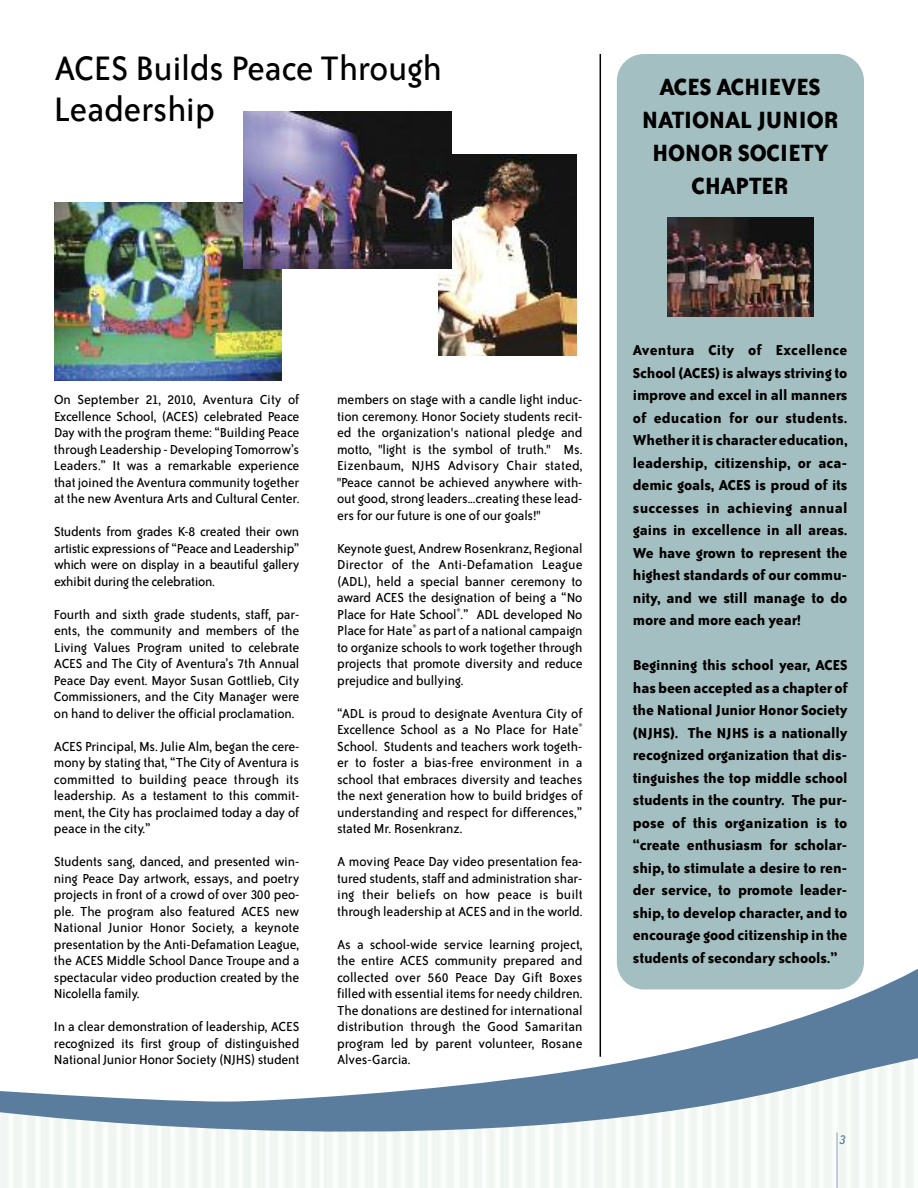
<style>
.page{position:relative;width:918px;height:1188px;background:#fff}
.page>*{position:absolute;margin:0;border:0;box-sizing:border-box;transform-origin:0 0}
.t1{font:39px/40.5px "Bailey Sans ITC";letter-spacing:-.01em;color:#000}
.t2{font:700 27px/33px "Bailey Sans ITC";letter-spacing:-.01em;color:#000;text-align:center}
.t3{font:700 16.5px/22.5px "Bailey Sans ITC";letter-spacing:-.01em;color:#000;text-align:justify}
.t4{font:15px/16.5px "Bailey Sans ITC";letter-spacing:-.01em;color:#000;text-align:justify}
.t5{font:italic 15px "Bailey Sans ITC";color:#5a7d9e}
</style>
<div class="page">
<img style="left:439px;top:155px;width:138px;height:201px">
<svg style="left:599px;top:961px;width:319px;height:97px"></svg>
<img style="left:0;top:1058px;width:918px;height:111px">
<hr style="left:836px;top:1132px;width:2px;height:56px;background:#adbece">
<hr style="left:600px;top:54px;width:1px;height:1003px;background:#000">
<img style="left:54px;top:202px;width:227px;height:178px">
<div style="left:617px;top:54px;width:247px;height:935px;background:#a4bfc1;border-radius:27px"></div>
<img style="left:667px;top:218px;width:147px;height:99px">
<img style="left:243px;top:111px;width:209px;height:158px">
<h1 class="t1" style="left:54px;top:51px;width:390px">ACES Builds Peace Through<br>Leadership</h1>
<h2 class="t2" style="left:642px;top:72px;width:198px">ACES ACHIEVES<br>NATIONAL JUNIOR<br>HONOR SOCIETY<br>CHAPTER</h2>
<p class="t4" style="left:54px;top:393px;width:247px">On September 21, 2010, Aventura City of Excellence School, (ACES) celebrated Peace Day with the program theme: “Building Peace through Leadership -Developing Tomorrow’s Leaders.” It was a remarkable experience that joined the Aventura community together at the new Aventura Arts and Cultural Center.</p>
<p class="t4" style="left:54px;top:525px;width:247px">Students from grades K-8 created their own artistic expressions of “Peace and Leadership” which were on display in a beautiful gallery exhibit during the celebration.</p>
<p class="t4" style="left:54px;top:607px;width:247px">Fourth and sixth grade students, staff, par&shy;ents, the community and members of the Living Values Program united to celebrate ACES and The City of Aventura’s 7th Annual Peace Day event. Mayor Susan Gottlieb, City Commissioners, and the City Manager were on hand to deliver the official proclamation.</p>
<p class="t4" style="left:54px;top:739px;width:247px">ACES Principal, Ms. Julie Alm, began the cere&shy;mony by stating that, “The City of Aventura is committed to building peace through its leadership. As a testament to this commit&shy;ment, the City has proclaimed today a day of peace in the city.”</p>
<p class="t4" style="left:54px;top:855px;width:247px">Students sang, danced, and presented win&shy;ning Peace Day artwork, essays, and poetry projects in front of a crowd of over 300 peo&shy;ple. The program also featured ACES new National Junior Honor Society, a keynote presentation by the Anti-Defamation League, the ACES Middle School Dance Troupe and a spectacular video production created by the Nicolella family.</p>
<p class="t4" style="left:54px;top:1020px;width:247px">In a clear demonstration of leadership, ACES recognized its first group of distinguished National Junior Honor Society (NJHS) student</p>
<p class="t4" style="left:337px;top:393px;width:247px">members on stage with a candle light induc&shy;tion ceremony. Honor Society students recit&shy;ed the organization's national pledge and motto, "light is the symbol of truth." Ms.<br>Eizenbaum, NJHS Advisory Chair stated, "Peace cannot be achieved anywhere with&shy;out good, strong leaders...creating these lead&shy;ers for our future is one of our goals!"</p>
<p class="t4" style="left:337px;top:541px;width:247px">Keynote guest, AndrewRosenkranz, Regional Director of the Anti-Defamation League (ADL), held a special banner ceremony to award ACES the designation of being a “No Place for Hate School®.” ADL developed No Place for Hate® as part of a national campaign to organize schools to work together through projects that promote diversity and reduce prejudice and bullying.</p>
<p class="t4" style="left:337px;top:706px;width:247px">“ADL is proud to designate Aventura City of Excellence School as a No Place for Hate® School. Students and teachers work togeth&shy;er to foster a bias-free environment in a school that embraces diversity and teaches the next generation how to build bridges of understanding and respect for differences,” stated Mr. Rosenkranz.</p>
<p class="t4" style="left:337px;top:855px;width:247px">A moving Peace Day video presentation fea&shy;tured students, staff and administration shar&shy;ing their beliefs on how peace is built through leadership at ACES and in the world.</p>
<p class="t4" style="left:337px;top:937px;width:247px">As a school-wide service learning project, the entire ACES community prepared and collected over 560 Peace Day Gift Boxes filledwith essential itemsfor needy children.<br>The donations are destined for international distribution through the Good Samaritan program led by parent volunteer, Rosane Alves-Garcia.</p>
<p class="t3" style="left:633px;top:340px;width:216px">Aventura City of Excellence School (ACES) is always striving to improve and excel in all manners of education for our students.<br>Whetheritis character education, leadership, citizenship, or aca&shy;demic goals, ACES is proud of its successes in achieving annual gains in excellence in all areas.<br>We have grown to represent the highest standards of our commu&shy;nity, and we still manage to do more and more each year!</p>
<p class="t3" style="left:633px;top:655px;width:216px">Beginning this school year, ACES has been accepted as a chapter of the National Junior Honor Society (NJHS). The NJHS is a nationally recognized organization that dis&shy;tinguishes the top middle school students in the country. The pur&shy;pose of this organization is to “create enthusiasm for scholar&shy;ship, to stimulate a desire to ren&shy;der service, to promote leader&shy;ship, to develop character, and to encourage good citizenship in the students of secondary schools.”</p>
<p class="t5" style="left:839px;top:1135px;width:8px">3</p>
</div>
